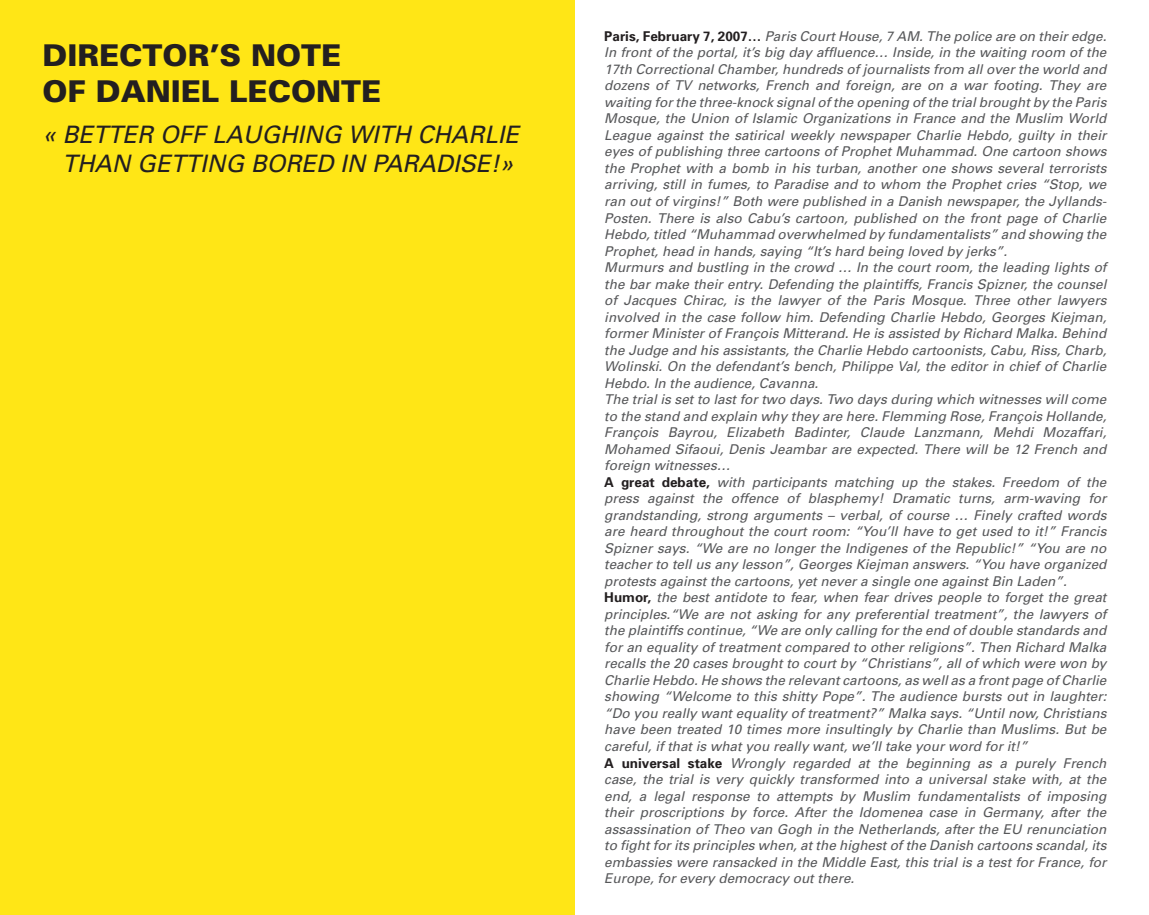
<style>
.page{position:relative;width:1149px;height:915px;background:#fff}
.page>*{position:absolute;margin:0;border:0;box-sizing:border-box;transform-origin:0 0}
.t1{font:900 30px/36px "Univers";color:#231f20}
.t2{font:italic 24px/28.8px "Univers";color:#231f20;text-align:center}
.t3{font:italic 13.5px/16.5px "Univers";color:#57585a}
.s1{font-weight:700;font-style:normal;color:#231f20}
</style>
<div class="page">
<div style="left:0;top:0;width:574px;height:914px;background:#ffe616"></div>
<h1 class="t1" style="left:43px;top:40px;width:340px">DIRECTOR’S NOTE<br>OF DANIEL LECONTE</h1>
<h2 class="t2" style="left:43px;top:122px;width:478px">« BETTER OFF LAUGHING WITH CHARLIE<br>THAN GETTING BORED IN PARADISE!»</h2>
<p class="t3" style="left:604px;top:29px;width:504px"><span class="s1">Paris, February 7, 2007…</span> Paris Court House, 7 AM. The police are on their edge.<br>In front of the portal, it’s big day affluence… Inside, in the waiting room of the 17th Correctional Chamber, hundreds of journalists from all over the world and dozens of TV networks, French and foreign, are on a war footing. They are waiting for the three-knock signal of the opening of the trial brought by the Paris Mosque, the Union of Islamic Organizations in France and the Muslim World League against the satirical weekly newspaper Charlie Hebdo, guilty in their eyes of publishing three cartoons of Prophet Muhammad. One cartoon shows the Prophet with a bomb in his turban, another one shows several terrorists arriving, still in fumes, to Paradise and to whom the Prophet cries “Stop, we ran out of virgins!” Both were published in a Danish newspaper, the Jyllands-Posten. There is also Cabu’s cartoon, published on the front page of Charlie Hebdo, titled “Muhammad overwhelmed by fundamentalists” and showing the Prophet, head in hands, saying “It’s hard being loved by jerks”.<br>Murmurs and bustling in the crowd … In the court room, the leading lights of the bar make their entry. Defending the plaintiffs, Francis Spizner, the counsel of Jacques Chirac, is the lawyer of the Paris Mosque. Three other lawyers involved in the case follow him. Defending Charlie Hebdo, Georges Kiejman, former Minister of François Mitterand. He is assisted by Richard Malka. Behind the Judge and his assistants, the Charlie Hebdo cartoonists, Cabu, Riss, Charb, Wolinski. On the defendant’s bench, Philippe Val, the editor in chief of Charlie Hebdo. In the audience, Cavanna.<br>The trial is set to last for two days. Two days during which witnesses will come to the stand and explain why they are here. Flemming Rose, François Hollande, François Bayrou, Elizabeth Badinter, Claude Lanzmann, Mehdi Mozaffari, Mohamed Sifaoui, Denis Jeambar are expected. There will be 12 French and foreign witnesses…<br><span class="s1">A great debate,</span> with participants matching up the stakes. Freedom of the press against the offence of blasphemy! Dramatic turns, arm-waving for grandstanding, strong arguments – verbal, of course … Finely crafted words are heard throughout the court room: “You’ll have to get used to it!” Francis Spizner says. “We are no longer the Indigenes of the Republic!” “You are no teacher to tell us any lesson”, Georges Kiejman answers. “You have organized protests against the cartoons, yet never a single one against Bin Laden”.<br><span class="s1">Humor,</span> the best antidote to fear, when fear drives people to forget the great principles.“We are not asking for any preferential treatment”, the lawyers of the plaintiffs continue, “We are only calling for the end of double standards and for an equality of treatment compared to other religions”. Then Richard Malka recalls the 20 cases brought to court by “Christians”, all of which were won by Charlie Hebdo. He shows the relevant cartoons, as well as a front page of Charlie showing “Welcome to this shitty Pope”. The audience bursts out in laughter: “Do you really want equality of treatment?” Malka says. “Until now, Christians have been treated 10 times more insultingly by Charlie than Muslims. But be careful, if that is what you really want, we’ll take your word for it!”<br><span class="s1">A universal stake</span> Wrongly regarded at the beginning as a purely French case, the trial is very quickly transformed into a universal stake with, at the end, a legal response to attempts by Muslim fundamentalists of imposing their proscriptions by force. After the Idomenea case in Germany, after the assassination of Theo van Gogh in the Netherlands, after the EU renunciation to fight for its principles when, at the highest of the Danish cartoons scandal, its embassies were ransacked in the Middle East, this trial is a test for France, for Europe, for every democracy out there.</p>
</div>
